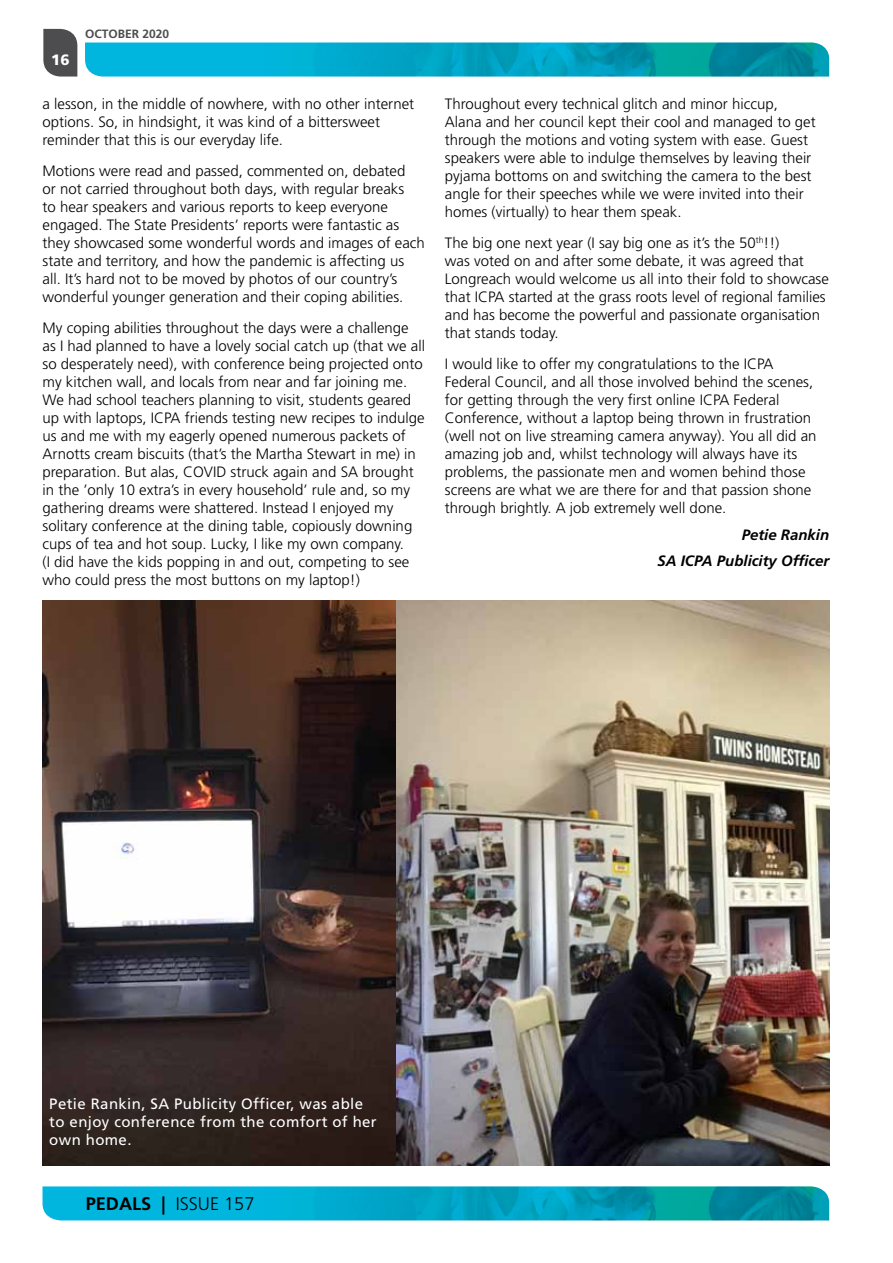
<style>
.page{position:relative;width:893px;height:1263px;background:#fff}
.page>*{position:absolute;margin:0;border:0;box-sizing:border-box;transform-origin:0 0}
.t1{font:300 18.15px "Frutiger LT Std";color:#000}
.t2{font:300 15px/18px "Frutiger LT Std";color:#000}
.t3{font:15px/18px "Frutiger LT Std";letter-spacing:.025em;color:#fff}
.t4{font:italic 700 15px/26.5px "Frutiger LT Std";color:#000;text-align:right}
.t5{font:900 15px "Frutiger LT Std";color:#fff}
.t6{font:700 12px "Frutiger LT Std";color:#4d4d4f}
.s1{font-weight:700}
</style>
<div class="page">
<div style="left:85px;top:43px;width:174px;height:34px;background:#00b6de"></div>
<div style="left:43px;top:1186px;width:216px;height:34px;background:#00b6de"></div>
<img style="left:259px;top:1186px;width:570px;height:34px">
<img style="left:259px;top:43px;width:570px;height:34px">
<svg style="left:43px;top:29px;width:34px;height:48px;background:#5c5c5e"></svg>
<img style="left:43px;top:600px;width:353px;height:565px">
<img style="left:396px;top:600px;width:433px;height:565px">
<p class="t6" style="left:85px;top:27px;width:86px">OCTOBER 2020</p>
<p class="t5" style="left:51px;top:51px;width:20px">16</p>
<p class="t2" style="left:43px;top:96px;width:373px">a lesson, in the middle of nowhere, with no other internet options. So, in hindsight, it was kind of a bittersweet reminder that this is our everyday life.</p>
<p class="t2" style="left:43px;top:162px;width:384px">Motions were read and passed, commented on, debated<br>or not carried throughout both days, with regular breaks<br>to hear speakers and various reports to keep everyone engaged. The State Presidents’ reports were fantastic as they showcased some wonderful words and images of each state and territory, and how the pandemic is affecting us all. It’s hard not to be moved by photos of our country’s wonderful younger generation and their coping abilities.</p>
<p class="t2" style="left:43px;top:319px;width:384px">My coping abilities throughout the days were a challenge as I had planned to have a lovely social catch up (that we all so desperately need), with conference being projected onto my kitchen wall, and locals from near and far joining me.<br>We had school teachers planning to visit, students geared up with laptops, IC PA friends testing new recipes to indulge us and me with my eagerly opened numerous packets of Arnotts cream biscuits (that’s the Martha Stewart in me) in preparation. But alas, COVID struck again and SA brought in the ’only 10 extra’s in every household’ rule and, so my gathering dreams were shattered. Instead I enjoyed my solitary conference at the dining table, copiously downing cups of tea and hot soup. Lucky, I like my own company.<br>(I did have the kids popping in and out, competing to see who could press the most buttons on my laptop!)</p>
<p class="t2" style="left:445px;top:96px;width:372px">Throughout every technical glitch and minor hiccup, Alana and her council kept their cool and managed to get through the motions and voting system with ease. Guest speakers were able to indulge themselves by leaving their pyjama bottoms on and switching the camera to the best angle for their speeches while we were invited into their homes (virtually) to hear them speak.</p>
<p class="t2" style="left:445px;top:234px;width:385px">The big one next year (I say big one as it’s the 50<sup>th</sup>!!)<br>was voted on and after some debate, it was agreed that Longreach would welcome us all into their fold to showcase that IC PA started at the grass roots level of regional families and has become the powerful and passionate organisation that stands today.</p>
<p class="t2" style="left:445px;top:355px;width:373px">I would like to offer my congratulations to the IC PA Federal Council, and all those involved behind the scenes, for getting through the very first online IC PA Federal<br>C onference, without a laptop being thrown in frustration (well not on live streaming camera anyway). You all did an amazing job and, whilst technology will always have its problems, the passionate men and women behind those screens are what we are there for and that passion shone through brightly. A job extremely well done.</p>
<p class="t4" style="left:657px;top:521px;width:173px">Petie Rankin<br>SA ICPA Publicity Officer</p>
<p class="t3" style="left:49px;top:1095px;width:329px">Petie Rankin, SA Publicity Officer, was able to enjoy conference from the comfort of her own home.</p>
<p class="t1" style="left:86px;top:1193px;width:170px"><span class="s1">PEDALS |</span> issue 157</p>
</div>
